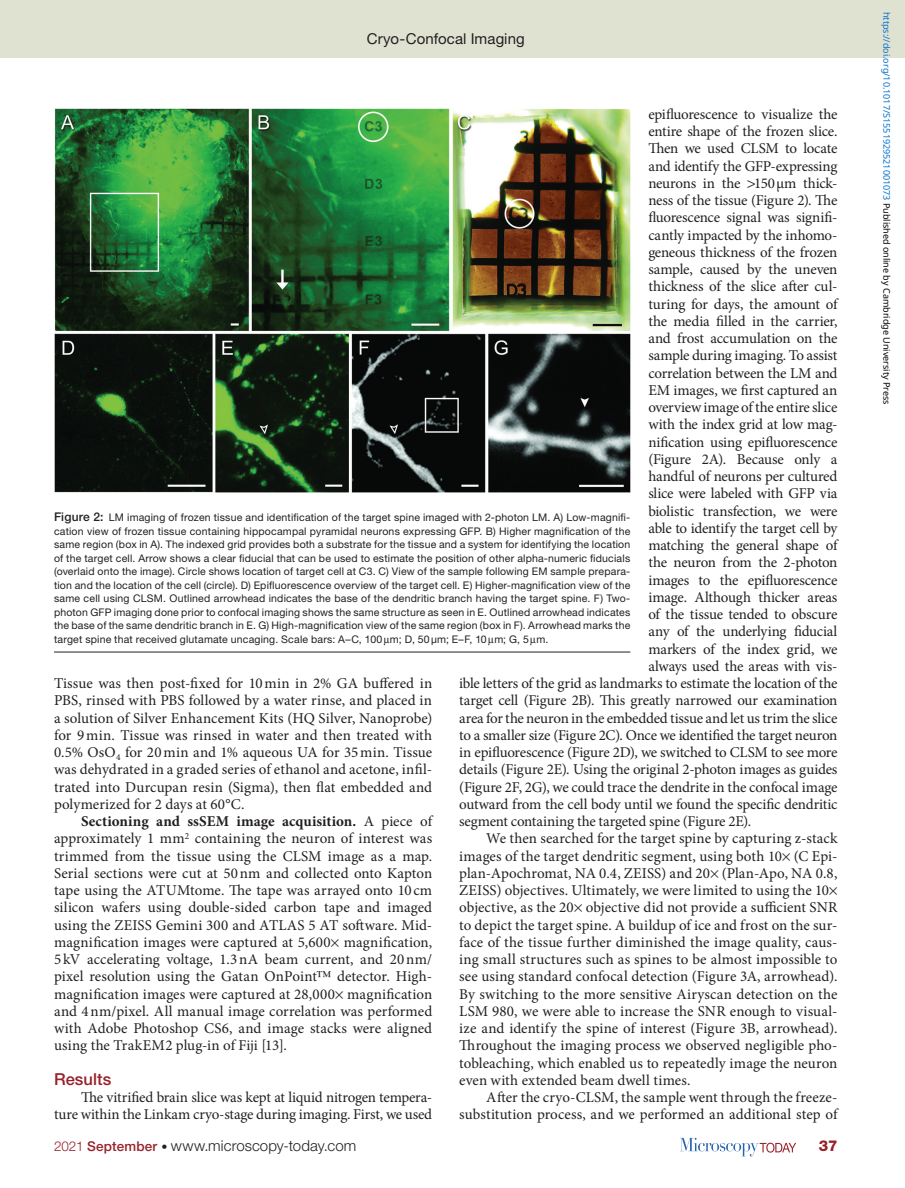
<style>
.page{position:relative;width:905px;height:1188px;background:#fff}
.page>*{position:absolute;margin:0;border:0;box-sizing:border-box;transform-origin:0 0}
.t1{font:500 16.5px "Helvetica Neue LT Std";letter-spacing:.005em;color:#98212a}
.t2{font:15px/17.2px "Minion Pro";letter-spacing:-.005em;color:#231f20;text-align:justify}
.t3{font:300 15px "Helvetica Neue LT Std";letter-spacing:.005em;color:#231f20}
.t4{font:15px "Minion Pro";letter-spacing:-.025em;color:#231f20}
.t5{font:15px "Helvetica Neue LT Std";letter-spacing:.005em;color:#231f20}
.t6{font:800 15px "Helvetica Neue LT Std";color:#98212a}
.t7{font:10.5px/13.5px "Helvetica Neue LT Std";letter-spacing:.015em;color:#231f20;text-align:justify}
.t8{font:9px "Noto Sans";color:#0172cf}
.s1{font-weight:500;font-size:12px}
.s2{font-weight:700}
.s3{font-family:"STIX General"}
.s4{font-size:13.5px;color:#98212a}
.s5{font-weight:500;font-size:13.5px;color:#98212a}
.s6{font-size:12px}
.s7{color:#000}
</style>
<div class="page">
<div style="left:0;top:0;width:904px;height:58px;background:#e0e2d1"></div>
<svg style="left:680px;top:1138px;width:116px;height:18px"></svg>
<hr style="left:54px;top:652px;width:576px;height:1px;background:#231f20">
<img style="left:54px;top:108px;width:576px;height:385px">
<p class="t5" style="left:367px;top:30px;width:159px">Cryo-Confocal Imaging</p>
<p class="t2" style="left:648px;top:106px;width:191px">epifluorescence to visualize the</p>
<p class="t2" style="left:648px;top:123px;width:191px">entire shape of the frozen slice.</p>
<p class="t2" style="left:648px;top:140px;width:190px">Then we used CLSM to locate</p>
<p class="t2" style="left:648px;top:157px;width:190px">and identify the GFP-expressing</p>
<p class="t2" style="left:648px;top:175px;width:190px">neurons in the 150μm thick-</p>
<p class="t2" style="left:648px;top:192px;width:190px">ness of the tissue (Figure 2). The</p>
<p class="t2" style="left:648px;top:209px;width:190px">fluorescence signal was signifi-</p>
<p class="t2" style="left:648px;top:226px;width:190px">cantly impacted by the inhomo-</p>
<p class="t2" style="left:648px;top:244px;width:191px">geneous thickness of the frozen</p>
<p class="t2" style="left:648px;top:261px;width:191px">sample, caused by the uneven</p>
<p class="t2" style="left:648px;top:278px;width:190px">thickness of the slice after cul-</p>
<p class="t2" style="left:648px;top:295px;width:191px">turing for days, the amount of</p>
<p class="t2" style="left:648px;top:313px;width:190px">the media filled in the carrier,</p>
<p class="t2" style="left:648px;top:330px;width:190px">and frost accumulation on the</p>
<p class="t2" style="left:648px;top:347px;width:190px">sample during imaging. To assist</p>
<p class="t2" style="left:648px;top:364px;width:191px">correlation between the LM and</p>
<p class="t2" style="left:648px;top:382px;width:191px">EM images, we first captured an</p>
<p class="t2" style="left:648px;top:399px;width:190px">overview image of the entire slice</p>
<p class="t2" style="left:648px;top:416px;width:190px">with the index grid at low mag-</p>
<p class="t2" style="left:648px;top:433px;width:191px">nification using epifluorescence</p>
<p class="t2" style="left:648px;top:451px;width:190px">(Figure 2A). Because only a</p>
<p class="t2" style="left:648px;top:468px;width:190px">handful of neurons per cultured</p>
<p class="t2" style="left:648px;top:485px;width:191px">slice were labeled with GFP via</p>
<p class="t2" style="left:648px;top:502px;width:191px">biolistic transfection, we were</p>
<p class="t2" style="left:648px;top:520px;width:191px">able to identify the target cell by</p>
<p class="t2" style="left:648px;top:537px;width:190px">matching the general shape of</p>
<p class="t4" style="left:648px;top:553px;width:190px">the neuron from the 2-photon</p>
<p class="t2" style="left:648px;top:571px;width:190px">images to the epifluorescence</p>
<p class="t2" style="left:648px;top:589px;width:191px">image. Although thicker areas</p>
<p class="t2" style="left:648px;top:606px;width:191px">of the tissue tended to obscure</p>
<p class="t2" style="left:648px;top:623px;width:190px">any of the underlying fiducial</p>
<p class="t2" style="left:648px;top:640px;width:191px">markers of the index grid, we</p>
<p class="t2" style="left:648px;top:658px;width:190px">always used the areas with vis-</p>
<p class="t2" style="left:459px;top:675px;width:380px">ible letters of the grid as landmarks to estimate the location of the</p>
<p class="t2" style="left:459px;top:692px;width:379px">target cell (Figure 2B). This greatly narrowed our examination</p>
<p class="t2" style="left:459px;top:709px;width:380px">area for the neuron in the embedded tissue and let us trim the slice</p>
<p class="t2" style="left:459px;top:727px;width:380px">to a smaller size (Figure 2C). Once we identified the target neuron</p>
<p class="t2" style="left:459px;top:744px;width:380px">in epifluorescence (Figure 2D), we switched to CLSM to see more</p>
<p class="t2" style="left:459px;top:761px;width:380px">details (Figure 2E). Using the original 2-photon images as guides</p>
<p class="t2" style="left:459px;top:778px;width:380px">(Figure 2F, 2G), we could trace the dendrite in the confocal image</p>
<p class="t2" style="left:459px;top:796px;width:379px">outward from the cell body until we found the specific dendritic</p>
<p class="t2" style="left:459px;top:813px;width:293px">segment containing the targeted spine (Figure 2E).</p>
<p class="t2" style="left:486px;top:830px;width:353px">We then searched for the target spine by capturing z-stack</p>
<p class="t2" style="left:459px;top:847px;width:379px">images of the target dendritic segment, using both 10 (C Epi-</p>
<p class="t2" style="left:459px;top:865px;width:380px">plan-Apochromat, NA 0.4, ZEISS) and 20 (Plan-Apo, NA 0.8,</p>
<p class="t2" style="left:459px;top:882px;width:371px">ZEISS) objectives. Ultimately, we were limited to using the 10</p>
<p class="t2" style="left:459px;top:899px;width:380px">objective, as the 20 objective did not provide a sufficient SNR</p>
<p class="t2" style="left:459px;top:916px;width:379px">to depict the target spine. A buildup of ice and frost on the sur-</p>
<p class="t2" style="left:459px;top:934px;width:379px">face of the tissue further diminished the image quality, caus-</p>
<p class="t2" style="left:459px;top:951px;width:380px">ing small structures such as spines to be almost impossible to</p>
<p class="t2" style="left:459px;top:968px;width:380px">see using standard confocal detection (Figure 3A, arrowhead).</p>
<p class="t2" style="left:459px;top:985px;width:380px">By switching to the more sensitive Airyscan detection on the</p>
<p class="t2" style="left:459px;top:1003px;width:379px">LSM 980, we were able to increase the SNR enough to visual-</p>
<p class="t2" style="left:459px;top:1020px;width:380px">ize and identify the spine of interest (Figure 3B, arrowhead).</p>
<p class="t2" style="left:459px;top:1037px;width:379px">Throughout the imaging process we observed negligible pho-</p>
<p class="t2" style="left:459px;top:1054px;width:379px">tobleaching, which enabled us to repeatedly image the neuron</p>
<p class="t2" style="left:459px;top:1072px;width:233px">even with extended beam dwell times.</p>
<p class="t2" style="left:486px;top:1089px;width:352px">After the cryo-CLSM, the sample went through the freeze-</p>
<p class="t2" style="left:459px;top:1106px;width:379px">substitution process, and we performed an additional step of</p>
<p class="t7" style="left:54px;top:511px;width:578px"><span class="s1">Figure 2:</span> LM imaging of frozen tissue and identification of the target spine imaged with 2-photon LM. A) Low-magnifi&shy;cation view of frozen tissue containing hippocampal pyramidal neurons expressing GFP. B) Higher magnification of the same region (box in A). The indexed grid provides both a substrate for the tissue and a system for identifying the location of the target cell. Arrow shows a clear fiducial that can be used to estimate the position of other alpha-numeric fiducials (overlaid onto the image). Circle shows location of target cell at C3. C) View of the sample following EM sample prepara&shy;tion and the location of the cell (circle). D) Epifluorescence overview of the target cell. E) Higher-magnification view of the same cell using CLSM. Outlined arrowhead indicates the base of the dendritic branch having the target spine. F) Two&shy;photon GFP imaging done prior to confocal imaging shows the same structure as seen in E. Outlined arrowhead indicates the base of the same dendritic branch in E. G) High-magnification view of the same region (box in F). Arrowhead marks the target spine that received glutamate uncaging. Scale bars: A–C, 100 m; D, 50μm; E–F, 10 m; G, 5 m.</p>
<p class="t2" style="left:54px;top:675px;width:380px">Tissue was then post-fixed for 10min in 2% GA buffered in PBS, rinsed with PBS followed by a water rinse, and placed in a solution of Silver Enhancement Kits (HQ Silver, Nanoprobe) for 9min. Tissue was rinsed in water and then treated with 0.5% OsO<sub>4</sub> for 20min and 1% aqueous UA for 35min. Tissue was dehydrated in a graded series of ethanol and acetone, infil&shy;trated into Durcupan resin (Sigma), then flat embedded and polymerized for 2 days at 60°C.</p>
<p class="t2" style="left:54px;top:813px;width:380px;text-indent:27px"><span class="s2">Sectioning and ssSEM image acquisition.</span> A piece of approximately 1 mm<sup>2</sup> containing the neuron of interest was trimmed from the tissue using the CLSM image as a map.<br>Serial sections were cut at 50nm and collected onto Kapton tape using the ATUMtome. The tape was arrayed onto 10 cm silicon wafers using double-sided carbon tape and imaged using the ZEISS Gemini 300 and ATLAS 5 AT software. Mid&shy;magnification images were captured at 5,600 magnification, 5 kV accelerating voltage, 1.3nA beam current, and 20nm/ pixel resolution using the Gatan OnPoint<span class="s3">™</span> detector. High&shy;magnification images were captured at 28,000 magnification and 4nm/pixel. All manual image correlation was performed with Adobe Photoshop CS6, and image stacks were aligned using the TrakEM2 plug-in of Fiji [13].</p>
<p class="t1" style="left:54px;top:1069px;width:59px">Results</p>
<p class="t2" style="left:54px;top:1089px;width:379px;text-align:right">The vitrified brain slice was kept at liquid nitrogen tempera&shy;ture within the Linkam cryo-stage during imaging. First, we used</p>
<p class="t3" style="left:54px;top:1137px;width:304px"><span class="s4">2021</span> <span class="s5">September</span> <span class="s6">•</span> www.microscopy-today.com</p>
<p class="t6" style="left:818px;top:1137px;width:20px">37</p>
<p class="t8" style="left:893px;top:12px;width:394px;rotate:90deg">https://doi.org/10.1017/S1551929521001073 <span class="s7">Published online by Cambridge University Press</span></p>
</div>
